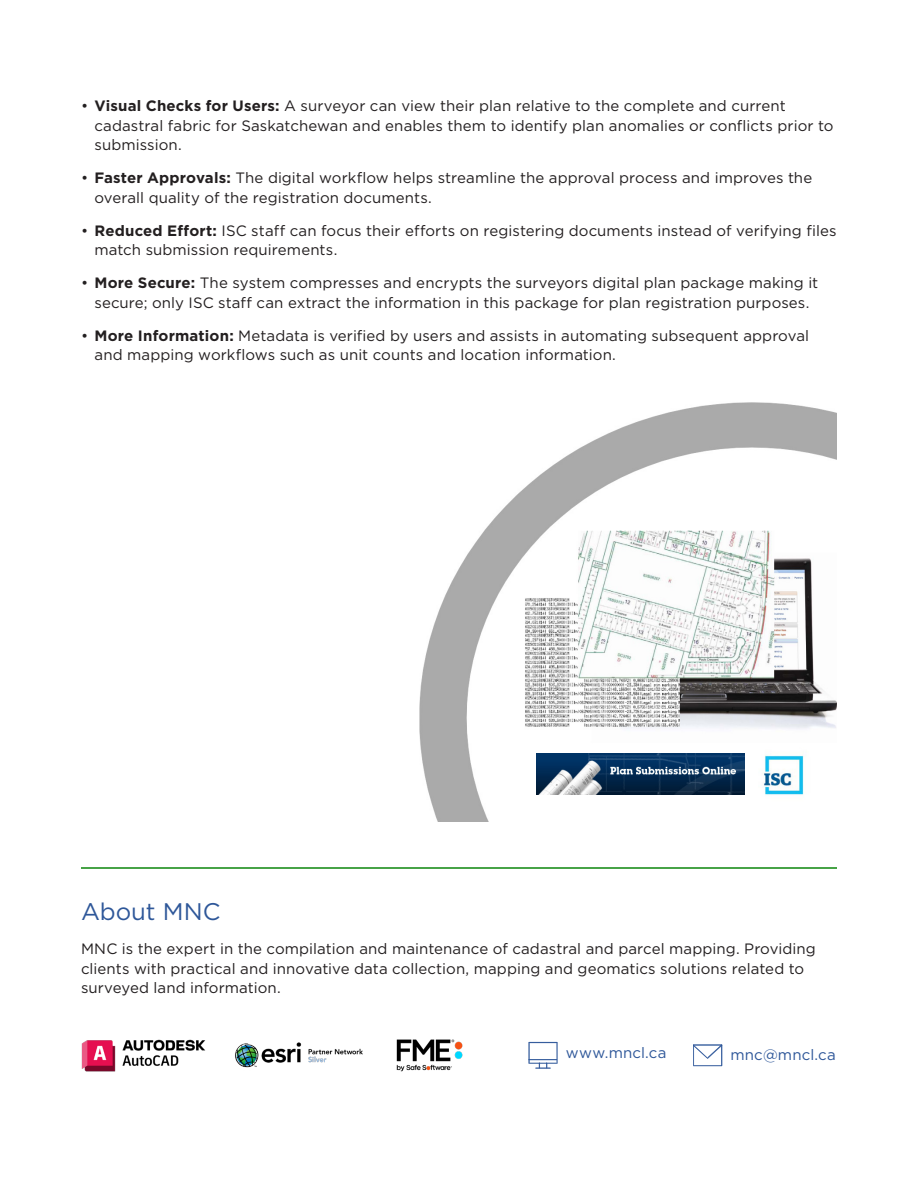
<style>
.page{position:relative;width:918px;height:1188px;background:#fff}
.page>*{position:absolute;margin:0;border:0;box-sizing:border-box;transform-origin:0 0}
.Subtitle{font:24px "Gotham";color:#2e5799}
.Body{font:15px/19.5px "Gotham";letter-spacing:.005em;color:#231f20}
.Contact{font:15px "Gotham";letter-spacing:.01em;color:#2e5799}
.s1{font-weight:700}
</style>
<div class="page">
<hr style="left:81px;top:867px;width:756px;height:1px;background:#47a347">
<img style="left:419px;top:402px;width:418px;height:419px">
<img style="left:536px;top:753px;width:209px;height:42px">
<img style="left:81px;top:1039px;width:125px;height:33px">
<img style="left:396px;top:1039px;width:67px;height:32px">
<img style="left:235px;top:1042px;width:128px;height:26px">
<svg style="left:528px;top:1042px;width:30px;height:27px"></svg>
<svg style="left:693px;top:1044px;width:29px;height:22px"></svg>
<p class="Body" style="left:94px;top:96px;width:741px;text-indent:-14px">• <span class="s1">Visual Checks for Users:</span> A surveyor can view their plan relative to the complete and current cadastral fabric for Saskatchewan and enables them to identify plan anomalies or conflicts prior to submission.</p>
<p class="Body" style="left:94px;top:168px;width:719px;text-indent:-14px">• <span class="s1">Faster Approvals:</span> The digital workflow helps streamline the approval process and improves the overall quality of the registration documents.</p>
<p class="Body" style="left:94px;top:221px;width:744px;text-indent:-14px">• <span class="s1">Reduced Effort:</span> ISC staff can focus their efforts on registering documents instead of verifying files match submission requirements.</p>
<p class="Body" style="left:81px;top:273px;width:739px;text-align:center">• <span class="s1">More Secure:</span> The system compresses and encrypts the surveyors digital plan package making it secure; only ISC staff can extract the information in this package for plan registration purposes.</p>
<p class="Body" style="left:94px;top:326px;width:716px;text-indent:-14px">• <span class="s1">More Information:</span> Metadata is verified by users and assists in automating subsequent approval and mapping workflows such as unit counts and location information.</p>
<p class="Subtitle" style="left:81px;top:898px;width:141px">About MNC</p>
<p class="Body" style="left:81px;top:939px;width:736px">MNC is the expert in the compilation and maintenance of cadastral and parcel mapping. Providing clients with practical and innovative data collection, mapping and geomatics solutions related to surveyed land information.</p>
<p class="Contact" style="left:566px;top:1045px;width:102px">www.mncl.ca</p>
<p class="Contact" style="left:730px;top:1046px;width:107px">mnc@mncl.ca</p>
</div>
